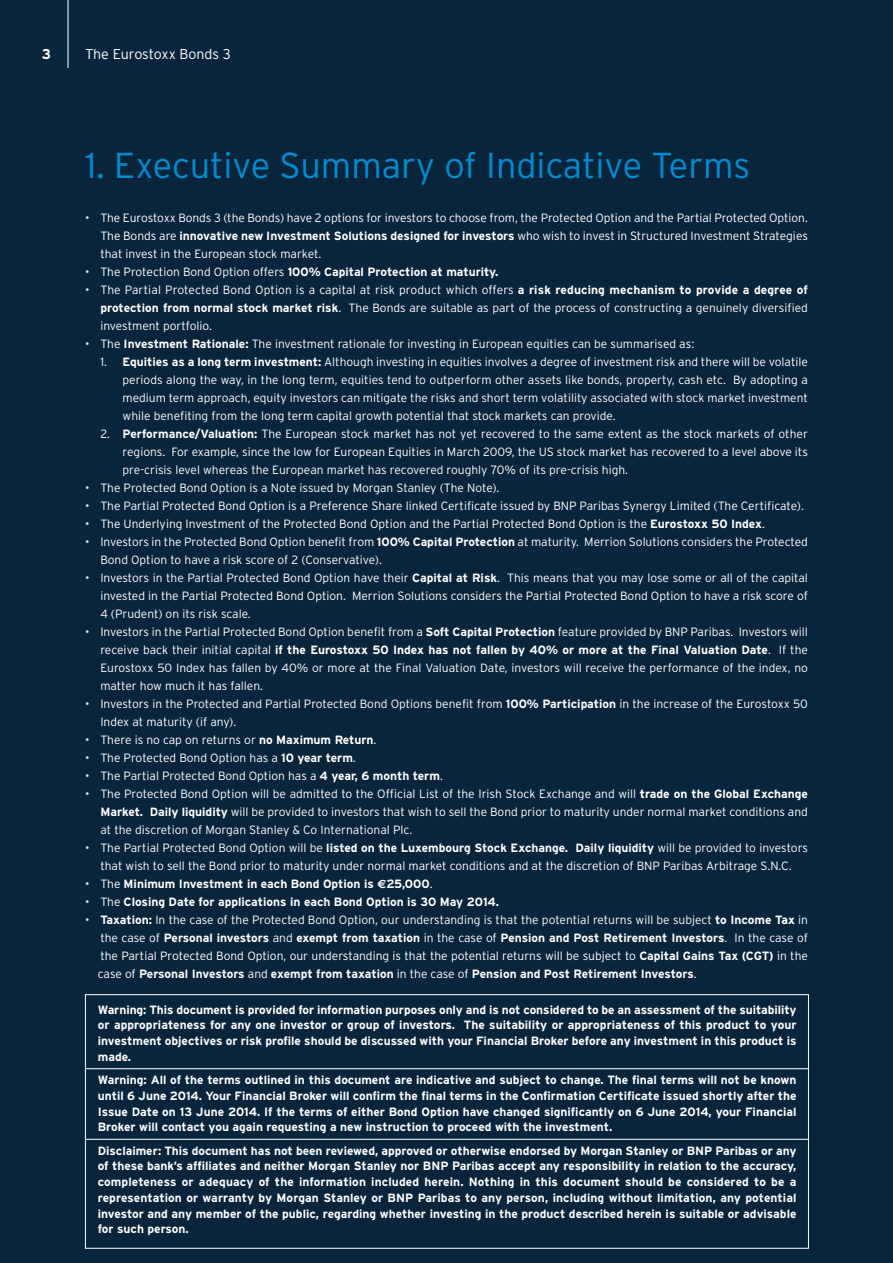
<style>
.page{position:relative;width:893px;height:1263px;background:#09253c}
.page>*{position:absolute;margin:0;border:0;box-sizing:border-box;transform-origin:0 0}
.t1{font:300 36px "Interstate";color:#008cd2}
.t2{font:300 14.25px "Interstate";letter-spacing:-.01em;color:#fff}
.t3{font:700 14.25px "Interstate";color:#fff}
.t4{font:300 12px/18px "Interstate";color:#fff;text-align:justify}
.t5{font:700 12px/15.8px "Interstate";color:#fff;text-align:justify}
.s1{font-weight:700}
.s2{font-weight:300}
.s3{font-family:"Euro Sans"}
</style>
<div class="page">
<hr style="left:68px;top:0;width:1px;height:68px;background:#fff">
<div style="left:85px;top:994px;width:724px;height:254px;border:1px solid #fff"></div>
<hr style="left:85px;top:1068px;width:723px;height:1px;background:#fff">
<hr style="left:85px;top:1139px;width:723px;height:1px;background:#fff">
<p class="t3" style="left:42px;top:46px;width:11px">3</p>
<p class="t2" style="left:85px;top:46px;width:147px">The Eurostoxx Bonds 3</p>
<h1 class="t1" style="left:85px;top:144px;width:667px">1. Executive Summary of Indicative Terms</h1>
<p class="t4" style="left:100px;top:209px;width:709px;text-indent:-15px">• The Eurostoxx Bonds 3 (the Bonds) have 2 options for investors to choose from, the Protected Option and the Partial Protected Option.<br>The Bonds are <span class="s1">innovative new Investment Solutions designed for investors</span> who wish to invest in Structured Investment Strategies that invest in the European stock market.</p>
<p class="t5" style="left:85px;top:264px;width:415px"><span class="s2">• The Protection Bond Option offers</span> 100% Capital Protection at maturity.</p>
<p class="t4" style="left:100px;top:281px;width:709px;text-indent:-15px">• The Partial Protected Bond Option is a capital at risk product which offers <span class="s1">a risk reducing mechanism to provide a degree of protection from normal stock market risk</span>. The Bonds are suitable as part of the process of constructing a genuinely diversified investment portfolio.</p>
<p class="t4" style="left:85px;top:335px;width:611px">• The <span class="s1">Investment Rationale:</span> The investment rationale for investing in European equities can be summarised as:</p>
<p class="t4" style="left:123px;top:353px;width:687px;text-indent:-22px">1. <span class="s1">Equities as a long term investment:</span> Although investing in equities involves a degree of investment risk and there will be volatile periods along the way, in the long term, equities tend to outperform other assets like bonds, property, cash etc. By adopting a medium term approach, equity investors can mitigate the risks and short term volatility associated with stock market investment while benefiting from the long term capital growth potential that stock markets can provide.</p>
<p class="t4" style="left:123px;top:425px;width:687px;text-indent:-22px">2. <span class="s1">Performance/Valuation:</span> The European stock market has not yet recovered to the same extent as the stock markets of other regions. For example, since the low for European Equities in March 2009, the US stock market has recovered to a level above its pre-crisis level whereas the European market has recovered roughly 70% of its pre-crisis high.</p>
<p class="t4" style="left:85px;top:479px;width:416px">• The Protected Bond Option is a Note issued by Morgan Stanley (The Note).</p>
<p class="t4" style="left:85px;top:497px;width:720px">• The Partial Protected Bond Option is a Preference Share linked Certificate issued by BNP Paribas Synergy Limited (The Certificate).</p>
<p class="t4" style="left:85px;top:515px;width:681px">• The Underlying Investment of the Protected Bond Option and the Partial Protected Bond Option is the <span class="s1">Eurostoxx 50 Index</span>.</p>
<p class="t4" style="left:100px;top:533px;width:709px;text-indent:-15px">• Investors in the Protected Bond Option benefit from <span class="s1">100% Capital Protection</span> at maturity. Merrion Solutions considers the Protected<br>Bond Option to have a risk score of 2 (Conservative).</p>
<p class="t4" style="left:100px;top:569px;width:709px;text-indent:-15px">• Investors in the Partial Protected Bond Option have their <span class="s1">Capital at Risk</span>. This means that you may lose some or all of the capital invested in the Partial Protected Bond Option. Merrion Solutions considers the Partial Protected Bond Option to have a risk score of 4 (Prudent) on its risk scale.</p>
<p class="t4" style="left:100px;top:623px;width:709px;text-indent:-15px">• Investors in the Partial Protected Bond Option benefit from a <span class="s1">Soft Capital Protection</span> feature provided by BNP Paribas. Investors will receive back their initial capital <span class="s1">if the Eurostoxx 50 Index has not fallen by 40% or more at the Final Valuation Date</span>. If the Eurostoxx 50 Index has fallen by 40% or more at the Final Valuation Date, investors will receive the performance of the index, no matter how much it has fallen.</p>
<p class="t4" style="left:100px;top:695px;width:709px;text-indent:-15px">• Investors in the Protected and Partial Protected Bond Options benefit from <span class="s1">100% Participation</span> in the increase of the Eurostoxx 50<br>Index at maturity (if any).</p>
<p class="t4" style="left:85px;top:731px;width:293px">• There is no cap on returns or <span class="s1">no Maximum Return</span>.</p>
<p class="t4" style="left:85px;top:749px;width:272px">• The Protected Bond Option has a <span class="s1">10 year term</span>.</p>
<p class="t4" style="left:85px;top:767px;width:359px">• The Partial Protected Bond Option has a <span class="s1">4 year, 6 month term</span>.</p>
<p class="t4" style="left:100px;top:785px;width:709px;text-indent:-15px">• The Protected Bond Option will be admitted to the Official List of the Irish Stock Exchange and will <span class="s1">trade on the Global Exchange Market. Daily liquidity</span> will be provided to investors that wish to sell the Bond prior to maturity under normal market conditions and at the discretion of Morgan Stanley &amp; Co International Plc.</p>
<p class="t4" style="left:85px;top:839px;width:724px;text-align:center">• The Partial Protected Bond Option will be <span class="s1">listed on the Luxembourg Stock Exchange. Daily liquidity</span> will be provided to investors that wish to sell the Bond prior to maturity under normal market conditions and at the discretion of BNP Paribas Arbitrage S.N.C.</p>
<p class="t5" style="left:85px;top:876px;width:349px"><span class="s2">• The</span> Minimum Investment in each Bond Option is <span class="s3">€</span>25,000<span class="s2">.</span></p>
<p class="t5" style="left:85px;top:894px;width:415px"><span class="s2">• The</span> Closing Date for applications in each Bond Option is 30 May 2014.</p>
<p class="t4" style="left:98px;top:911px;width:712px;text-indent:-13px">• <span class="s1">Taxation:</span> In the case of the Protected Bond Option, our understanding is that the potential returns will be subject <span class="s1">to Income Tax</span> in the case of <span class="s1">Personal investors</span> and <span class="s1">exempt from taxation</span> in the case of <span class="s1">Pension and Post Retirement Investors</span>. In the case of the Partial Protected Bond Option, our understanding is that the potential returns will be subject to <span class="s1">Capital Gains Tax (CGT)</span> in the case of <span class="s1">Personal Investors</span> and <span class="s1">exempt from taxation</span> in the case of <span class="s1">Pension and Post Retirement Investors</span>.</p>
<p class="t5" style="left:98px;top:1001px;width:700px">Warning: This document is provided for information purposes only and is not considered to be an assessment of the suitability or appropriateness for any one investor or group of investors. The suitability or appropriateness of this product to your investment objectives or risk profile should be discussed with your Financial Broker before any investment in this product is made.</p>
<p class="t5" style="left:98px;top:1072px;width:700px">Warning: All of the terms outlined in this document are indicative and subject to change. The final terms will not be known until 6 June 2014. Your Financial Broker will confirm the final terms in the Confirmation Certificate issued shortly after the Issue Date on 13 June 2014. If the terms of either Bond Option have changed significantly on 6 June 2014, your Financial Broker will contact you again requesting a new instruction to proceed with the investment.</p>
<p class="t5" style="left:98px;top:1142px;width:700px">Disclaimer: This document has not been reviewed, approved or otherwise endorsed by Morgan Stanley or BNP Paribas or any of these bank’s affiliates and neither Morgan Stanley nor BNP Paribas accept any responsibility in relation to the accuracy, completeness or adequacy of the information included herein. Nothing in this document should be considered to be a representation or warranty by Morgan Stanley or BNP Paribas to any person, including without limitation, any potential investor and any member of the public, regarding whether investing in the product described herein is suitable or advisable for such person.</p>
</div>
